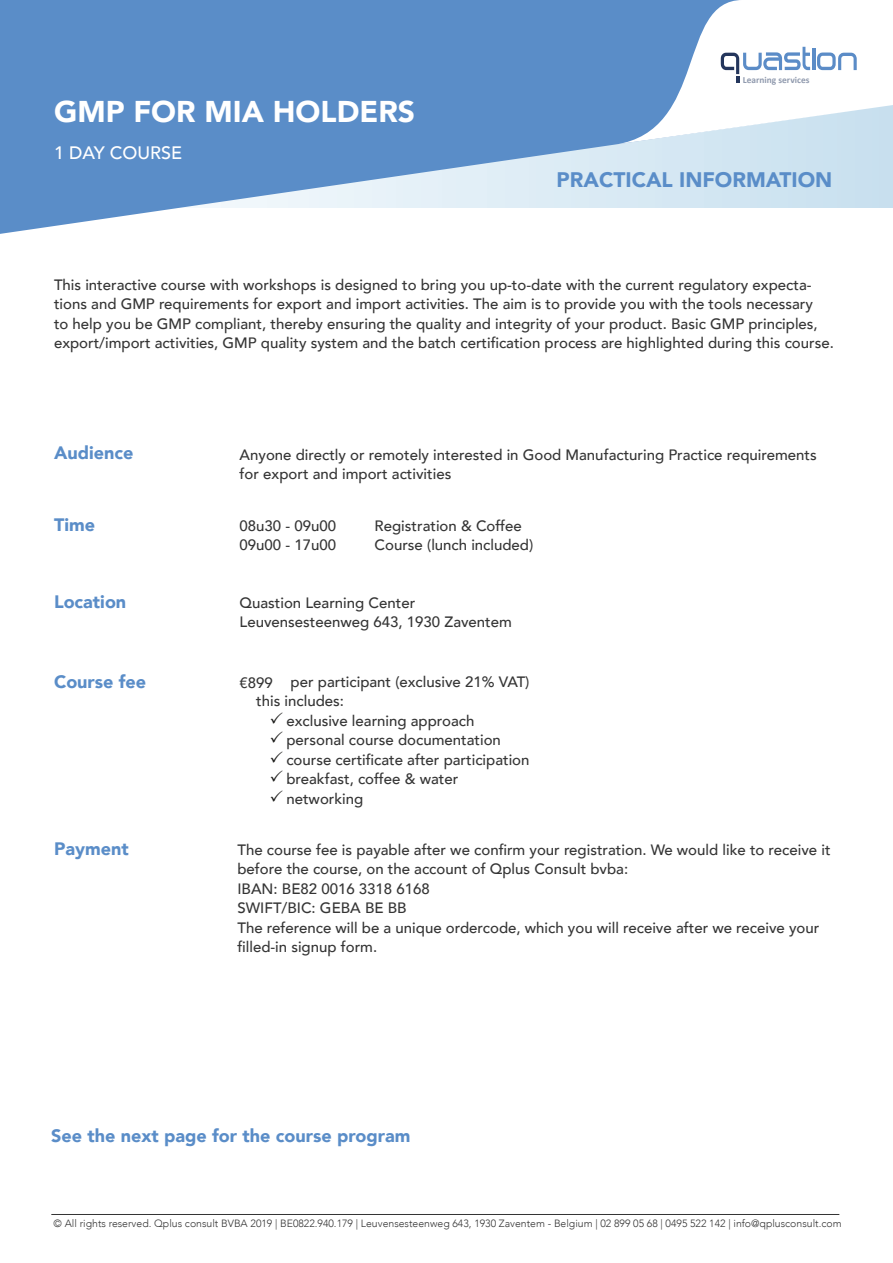
<style>
.page{position:relative;width:893px;height:1263px;background:#fff}
.page>*{position:absolute;margin:0;border:0;box-sizing:border-box;transform-origin:0 0}
.t1{font:900 30px "Avenir";color:#fff}
.t2{font:900 21px "Avenir";color:#5a8dc8}
.t3{font:900 18px "Avenir";color:#5a8dc8}
.t4{font:500 18px "Avenir";color:#fff}
.t5{font:500 15px/19.5px "Avenir";color:#353535}
.t6{font:300 10.5px "Avenir";color:#353535}
.t7{font:700 9.45px "Calibri";color:#909aae}
.s1{color:#1d1d1b}
</style>
<div class="page">
<svg style="left:0;top:0;width:893px;height:234px;background:#85acd6"></svg>
<svg style="left:615px;top:0;width:278px;height:145px"></svg>
<hr style="left:51px;top:1214px;width:788px;height:1px;background:#353535">
<h1 class="t1" style="left:54px;top:86px;width:362px">GMP FOR MIA HOLDERS</h1>
<p class="t4" style="left:54px;top:137px;width:130px">1 DAY COURSE</p>
<p class="t7" style="left:743px;top:73px;width:68px">Learning services</p>
<h2 class="t2" style="left:557px;top:162px;width:277px">PRACTICAL INFORMATION</h2>
<p class="t5" style="left:54px;top:274px;width:781px">This interactive course with workshops is designed to bring you up-to-date with the current regulatory expecta&shy;tions and GMP requirements for export and import activities. The aim is to provide you with the tools necessary<br>to help you be GMP compliant, thereby ensuring the quality and integrity of your product. Basic GMP principles, export/import activities, GMP quality system and the batch certification process are highlighted during this course.</p>
<p class="t3" style="left:54px;top:438px;width:81px">Audience</p>
<p class="t3" style="left:54px;top:509px;width:43px">Time</p>
<p class="t5" style="left:240px;top:444px;width:579px">Anyone directly or remotely interested in Good Manufacturing Practice requirements for export and import activities</p>
<p class="t5" style="left:240px;top:515px;width:98px">08u30 - 09u00</p>
<p class="t5" style="left:375px;top:515px;width:149px">Registration &amp; Coffee</p>
<p class="t5" style="left:240px;top:534px;width:98px">09u00 - 17u00</p>
<p class="t5" style="left:375px;top:534px;width:160px">Course (lunch included)</p>
<p class="t3" style="left:54px;top:586px;width:74px">Location</p>
<p class="t5" style="left:240px;top:592px;width:274px">Quastion Learning Center<br>Leuvensesteenweg 643, 1930 Zaventem</p>
<p class="t3" style="left:54px;top:666px;width:94px">Course fee</p>
<p class="t5" style="left:256px;top:671px;width:275px;text-indent:34px">per participant (exclusive 21% VAT) this includes:</p>
<p class="t5" style="left:269px;top:710px;width:207px"><span class="s1">✓</span> exclusive learning approach</p>
<p class="t5" style="left:269px;top:729px;width:233px"><span class="s1">✓</span> personal course documentation</p>
<p class="t5" style="left:269px;top:749px;width:262px"><span class="s1">✓</span> course certificate after participation</p>
<p class="t5" style="left:269px;top:768px;width:191px"><span class="s1">✓</span> breakfast, coffee &amp; water</p>
<p class="t5" style="left:269px;top:788px;width:95px"><span class="s1">✓</span> networking</p>
<p class="t5" style="left:240px;top:672px;width:35px">€899</p>
<p class="t3" style="left:54px;top:833px;width:76px">Payment</p>
<p class="t5" style="left:237px;top:839px;width:595px">The course fee is payable after we confirm your registration. We would like to receive it before the course, on the account of Qplus Consult bvba:<br>IBAN: BE82 0016 3318 6168<br>SWIFT/BIC: GEBA BE BB<br>The reference will be a unique ordercode, which you will receive after we receive your filled-in signup form.</p>
<p class="t3" style="left:51px;top:1120px;width:361px">See the next page for the course program</p>
<p class="t6" style="left:54px;top:1217px;width:789px">© All rights reserved. Qplus consult BVBA 2019 | BE0822.940.179 | Leuvensesteenweg 643, 1930 Zaventem - Belgium | 02 899 05 68 | 0495 522 142 | info@qplusconsult.com</p>
</div>
